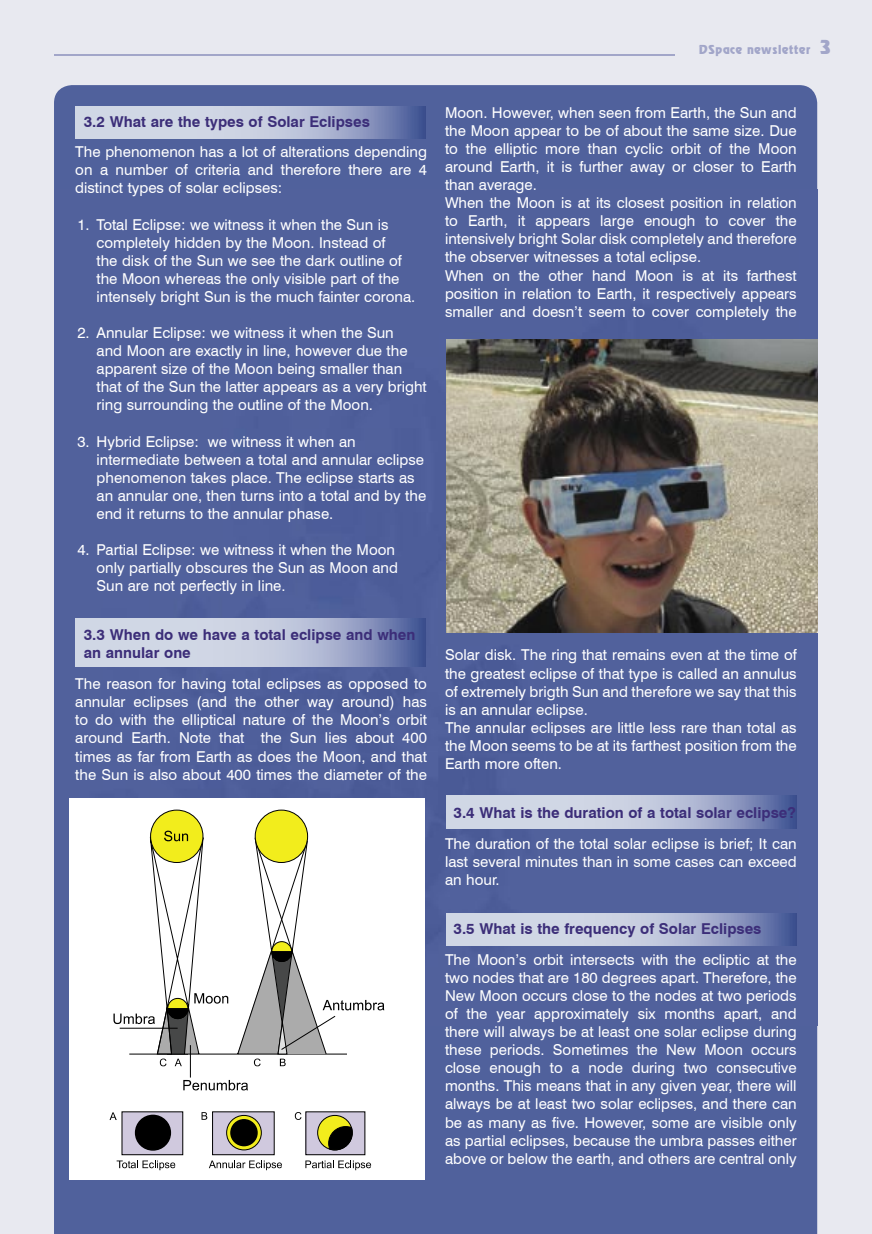
<style>
.page{position:relative;width:872px;height:1234px;background:#fff}
.page>*{position:absolute;margin:0;border:0;box-sizing:border-box;transform-origin:0 0}
.t1{font:15px/18px "Swiss 721 BT";color:#fff}
.t2{font:700 15px/18px "Swiss 721 BT";color:#3c2e79}
.t3{font:700 13.5px "DW Aircraft";color:#a2a6c9}
.s1{font-size:21px}
</style>
<div class="page">
<div style="left:0;top:0;width:872px;height:1233px;background:#e8e9f0"></div>
<img style="left:817px;top:189px;width:1px;height:836px">
<hr style="left:54px;top:54px;width:620px;height:2px;background:#a2a6c9">
<div style="left:54px;top:85px;width:763px;height:1148px;background:#50619c"></div>
<div style="left:55px;top:189px;width:762px;height:731px;background:#51619c"></div>
<div style="left:55px;top:920px;width:762px;height:105px;background:#51619c"></div>
<svg style="left:75px;top:106px;width:350px;height:33px;background:#b4bdd5"></svg>
<svg style="left:446px;top:795px;width:350px;height:33px;background:#b4bdd5"></svg>
<svg style="left:75px;top:618px;width:350px;height:48px;background:#b4bdd5"></svg>
<svg style="left:446px;top:912px;width:350px;height:33px;background:#b1bad3"></svg>
<img style="left:446px;top:339px;width:372px;height:293px">
<div style="left:69px;top:798px;width:356px;height:381px;background:#fff"></div>
<div style="left:122px;top:1111px;width:61px;height:43px;background:#d0c9de"></div>
<div style="left:136px;top:1115px;width:34px;height:34px;background:#000;border-radius:50%"></div>
<div style="left:135px;top:1114px;width:36px;height:36px;border:2px solid #000;border-radius:50%"></div>
<div style="left:212px;top:1111px;width:62px;height:43px;background:#d0c9de"></div>
<svg style="left:227px;top:1115px;width:34px;height:34px"></svg>
<div style="left:226px;top:1114px;width:36px;height:35px;border:1px solid #000;border-radius:50%"></div>
<div style="left:231px;top:1119px;width:26px;height:26px;background:#000;border-radius:50%"></div>
<div style="left:230px;top:1118px;width:28px;height:27px;border:2px solid #000;border-radius:50%"></div>
<div style="left:306px;top:1111px;width:59px;height:43px;background:#d0c9de"></div>
<div style="left:318px;top:1115px;width:34px;height:34px;background:#f2ed1c;border-radius:50%"></div>
<div style="left:317px;top:1114px;width:35px;height:35px;border:1px solid #000;border-radius:50%"></div>
<svg style="left:328px;top:1125px;width:25px;height:25px"></svg>
<div style="left:151px;top:810px;width:52px;height:52px;background:#f2ed1c;border-radius:50%"></div>
<div style="left:255px;top:810px;width:52px;height:52px;background:#f2ed1c;border-radius:50%"></div>
<svg style="left:117px;top:1160px;width:58px;height:9px"></svg>
<svg style="left:305px;top:1160px;width:66px;height:9px"></svg>
<svg style="left:295px;top:1112px;width:6px;height:7px"></svg>
<svg style="left:113px;top:830px;width:271px;height:260px"></svg>
<svg style="left:209px;top:1160px;width:73px;height:9px"></svg>
<svg style="left:201px;top:1112px;width:6px;height:7px"></svg>
<svg style="left:110px;top:1112px;width:7px;height:7px"></svg>
<p class="t3" style="left:699px;top:43px;width:134px">DSpace newsletter <span class="s1">3</span></p>
<p class="t2" style="left:84px;top:112px;width:287px">3.2 What are the types of Solar Eclipses</p>
<p class="t1" style="left:75px;top:142px;width:353px;text-align:justify">The phenomenon has a lot of alterations depending on a number of criteria and therefore there are 4 distinct types of solar eclipses:</p>
<p class="t1" style="left:97px;top:214px;width:320px;text-indent:-19px">1. Total Eclipse: we witness it when the Sun is completely hidden by the Moon. Instead of<br>the disk of the Sun we see the dark outline of the Moon whereas the only visible part of the intensely bright Sun is the much fainter corona.</p>
<p class="t1" style="left:97px;top:323px;width:332px;text-indent:-19px">2. Annular Eclipse: we witness it when the Sun<br>and Moon are exactly in line, however due the apparent size of the Moon being smaller than that of the Sun the latter appears as a very bright ring surrounding the outline of the Moon.</p>
<p class="t1" style="left:97px;top:431px;width:331px;text-indent:-19px">3. Hybrid Eclipse: we witness it when an intermediate between a total and annular eclipse phenomenon takes place. The eclipse starts as an annular one, then turns into a total and by the end it returns to the annular phase.</p>
<p class="t1" style="left:97px;top:540px;width:303px;text-indent:-19px">4. Partial Eclipse: we witness it when the Moon only partially obscures the Sun as Moon and<br>Sun are not perfectly in line.</p>
<p class="t2" style="left:84px;top:625px;width:333px">3.3 When do we have a total eclipse and when an annular one</p>
<p class="t1" style="left:75px;top:674px;width:353px;text-align:justify">The reason for having total eclipses as opposed to annular eclipses (and the other way around) has to do with the elliptical nature of the Moon’s orbit around Earth. Note that the Sun lies about 400 times as far from Earth as does the Moon, and that the Sun is also about 400 times the diameter of the</p>
<p class="t1" style="left:445px;top:103px;width:353px">Moon. However, when seen from Earth, the Sun and the Moon appear to be of about the same size. Due to the elliptic more than cyclic orbit of the Moon around Earth, it is further away or closer to Earth than average.<br>When the Moon is at its closest position in relation to Earth, it appears large enough to cover the intensively bright Solar disk completely and therefore the observer witnesses a total eclipse.<br>When on the other hand Moon is at its farthest position in relation to Earth, it respectively appears smaller and doesn’t seem to cover completely the</p>
<p class="t1" style="left:445px;top:645px;width:353px">Solar disk. The ring that remains even at the time of the greatest eclipse of that type is called an annulus of extremely brigth Sun and therefore we say that this is an annular eclipse.<br>The annular eclipses are little less rare than total as the Moon seems to be at its farthest position from the Earth more often.</p>
<p class="t2" style="left:453px;top:802px;width:344px">3.4 What is the duration of a total solar eclipse?</p>
<p class="t1" style="left:445px;top:833px;width:353px;text-align:justify">The duration of the total solar eclipse is brief; It can last several minutes than in some cases can exceed an hour.</p>
<p class="t2" style="left:453px;top:918px;width:309px">3.5 What is the frequency of Solar Eclipses</p>
<p class="t1" style="left:445px;top:949px;width:353px;text-align:justify">The Moon’s orbit intersects with the ecliptic at the two nodes that are 180 degrees apart. Therefore, the New Moon occurs close to the nodes at two periods of the year approximately six months apart, and there will always be at least one solar eclipse during these periods. Sometimes the New Moon occurs close enough to a node during two consecutive months. This means that in any given year, there will always be at least two solar eclipses, and there can be as many as five. However, some are visible only as partial eclipses, because the umbra passes either above or below the earth, and others are central only</p>
</div>
